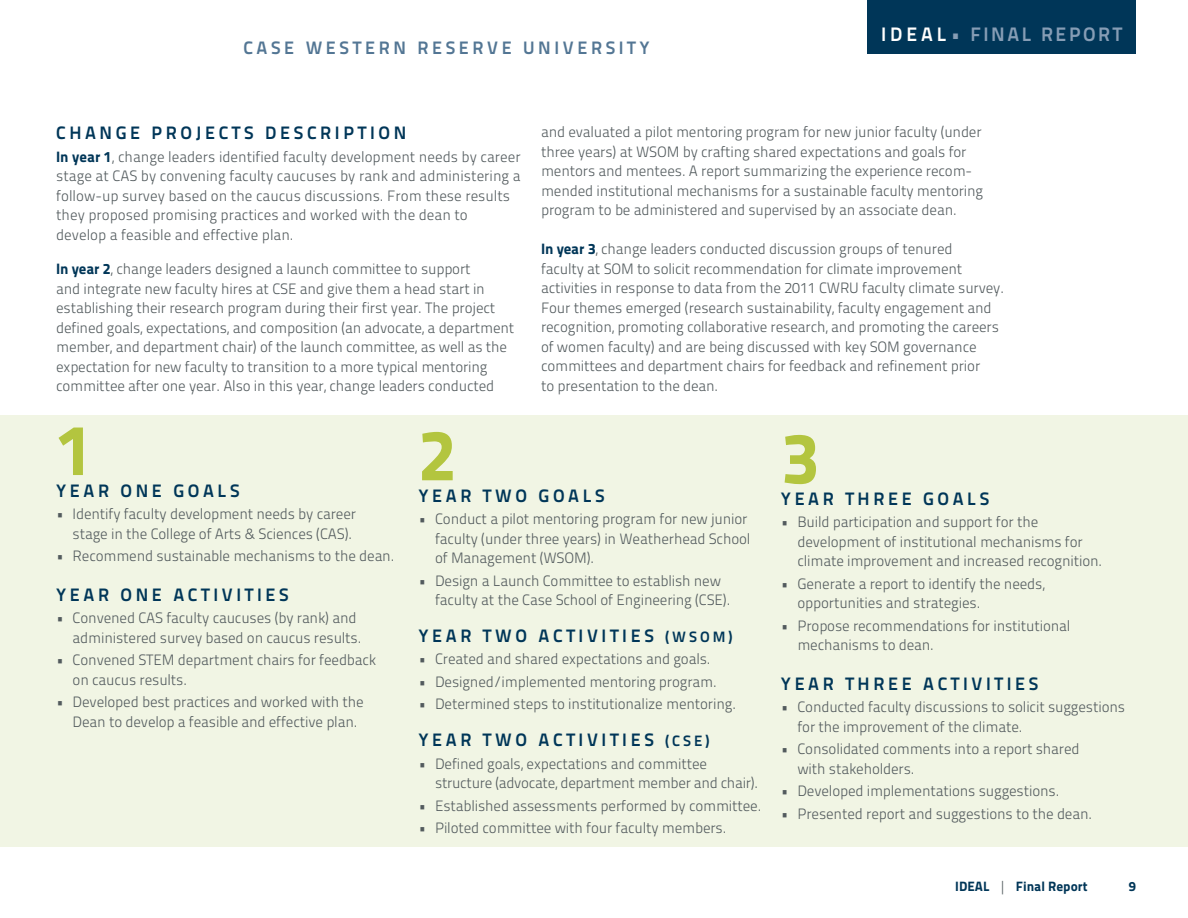
<style>
.page{position:relative;width:1188px;height:918px;background:#fff}
.page>*{position:absolute;margin:0;border:0;box-sizing:border-box;transform-origin:0 0}
.t1{font:72px "Titillium Maps 26 L 999 wt";color:#b3c53f}
.t2{font:19.5px "Titillium Text 25 L 800 wt";letter-spacing:.13em;color:#869db5}
.t3{font:18px "Titillium Text 25 L 800 wt";letter-spacing:.2em;color:#003658}
.t4{font:18px "Titillium Text 25 L 800 wt";letter-spacing:.2em;color:#537694}
.t5{font:15px/19.5px "Titillium Maps 26 L 250 wt";letter-spacing:-.01em;color:#525a5d}
.t6{font:15px "Titillium Text 25 L 800 wt";color:#003658}
.t7{font:13.5px "Titillium Maps 26 L 999 wt";color:#003658}
.s1{color:#fff}
.s2{font-family:"Titillium Maps 26 L 999 wt";color:#003658}
.s3{font-size:18px}
.s4{font-family:"Titillium Maps 26 L 250 wt";color:#525a5d}
</style>
<div class="page">
<div style="left:867px;top:0;width:269px;height:54px;background:#003658"></div>
<div style="left:0;top:415px;width:1188px;height:432px;background:#f1f5e4"></div>
<p class="t4" style="left:243px;top:34px;width:407px">CASE WESTERN RESERVE U NIVERSITY</p>
<h2 class="t2" style="left:881px;top:19px;width:243px"><span class="s1">IDEAL</span>• FINAL REPORT</h2>
<p class="t3" style="left:56px;top:119px;width:277px">CHAN GE PRO JE CT S DE SCRIPTION</p>
<p class="t5" style="left:56px;top:146px;width:466px"><span class="s2">In year 1</span>, change leaders identified faculty development needs by career stage at CAS by convening faculty caucuses by rank and administering a follow-up survey based on the caucus discussions. From these results they proposed promising practices and worked with the dean to develop a feasible and effective plan.</p>
<p class="t5" style="left:56px;top:259px;width:460px"><span class="s2">In year 2</span>, change leaders designed a launch committee to support<br>and integrate new faculty hires at CSE and give them a head start in establishing their research program during their first year. The project defined goals, expectations, and composition (an advocate, a department member, and department chair) of the launch committee, as well as the expectation for new faculty to transition to a more typical mentoring committee after one year. Also in this year, change leaders conducted</p>
<p class="t5" style="left:541px;top:121px;width:444px">and evaluated a pilot mentoring program for new junior faculty (under three years) at WSOM by crafting shared expectations and goals for mentors and mentees. A report summarizing the experience recom&shy;mended institutional mechanisms for a sustainable faculty mentoring program to be administered and supervised by an associate dean.</p>
<p class="t5" style="left:541px;top:238px;width:465px"><span class="s2">In year 3</span>, change leaders conducted discussion groups of tenured<br>faculty at SOM to solicit recommendation for climate improvement activities in response to data from the 2011 CWRU faculty climate survey.<br>Four themes emerged (research sustainability, faculty engagement and recognition, promoting collaborative research, and promoting the careers of women faculty) and are being discussed with key SOM governance committees and department chairs for feedback and refinement prior<br>to presentation to the dean.</p>
<h1 class="t1" style="left:56px;top:393px;width:40px">1</h1>
<p class="t3" style="left:56px;top:476px;width:14px">YEAR</p>
<p class="t3" style="left:121px;top:476px;width:29px">ONE</p>
<p class="t3" style="left:173px;top:476px;width:14px">GOAL</p>
<p class="t3" style="left:230px;top:476px;width:11px">S</p>
<p class="t5" style="left:56px;top:503px;width:301px;text-align:right">• Identify faculty development needs by career stage in the College of Arts &amp; Sciences (CAS).</p>
<p class="t5" style="left:56px;top:545px;width:340px">• Recommend sustainable mechanisms to the dean.</p>
<p class="t3" style="left:56px;top:581px;width:14px">YEAR</p>
<p class="t3" style="left:121px;top:581px;width:29px">ONE</p>
<p class="t3" style="left:173px;top:581px;width:74px">ACTI VITIE</p>
<p class="t3" style="left:279px;top:581px;width:11px">S</p>
<p class="t5" style="left:73px;top:607px;width:290px;text-indent:-16px">• Convened CAS faculty caucuses (by rank) and administered survey based on caucus results.</p>
<p class="t5" style="left:73px;top:649px;width:305px;text-indent:-16px">• Convened STEM department chairs for feedback on caucus results.</p>
<p class="t5" style="left:73px;top:691px;width:293px;text-indent:-17px">• Developed best practices and worked with the<br>Dean to develop a feasible and effective plan.</p>
<h1 class="t1" style="left:419px;top:398px;width:40px">2</h1>
<p class="t3" style="left:419px;top:482px;width:14px">YEAR</p>
<p class="t3" style="left:483px;top:482px;width:29px">TWO</p>
<p class="t3" style="left:539px;top:482px;width:14px">GOAL</p>
<p class="t3" style="left:595px;top:482px;width:11px">S</p>
<p class="t5" style="left:435px;top:509px;width:317px;text-indent:-16px">• Conduct a pilot mentoring program for new junior faculty (under three years) in Weatherhead School of Management (WSOM).</p>
<p class="t5" style="left:435px;top:570px;width:297px;text-indent:-17px">• Design a Launch Committee to establish new faculty at the Case School of Engineering (CSE).</p>
<p class="t3" style="left:419px;top:622px;width:14px">YEAR</p>
<p class="t3" style="left:483px;top:622px;width:29px">TWO</p>
<p class="t3" style="left:539px;top:622px;width:74px">ACTI VITIE</p>
<p class="t6" style="left:644px;top:625px;width:90px"><span class="s3">S</span> (WSOM )</p>
<p class="t5" style="left:419px;top:649px;width:294px">• Created and shared expectations and goals.</p>
<p class="t5" style="left:419px;top:671px;width:300px">• Designed/implemented mentoring program.</p>
<p class="t5" style="left:419px;top:694px;width:319px">• Determined steps to institutionalize mentoring.</p>
<p class="t3" style="left:419px;top:726px;width:14px">YEAR</p>
<p class="t3" style="left:483px;top:726px;width:29px">TWO</p>
<p class="t3" style="left:539px;top:726px;width:74px">ACTI VITIE</p>
<p class="t6" style="left:644px;top:729px;width:67px"><span class="s3">S</span> (CS E)</p>
<p class="t5" style="left:435px;top:753px;width:325px;text-indent:-16px">• Defined goals, expectations and committee structure (advocate, department member and chair).</p>
<p class="t5" style="left:419px;top:795px;width:344px">• Established assessments performed by committee.</p>
<p class="t5" style="left:419px;top:817px;width:309px">• Piloted committee with four faculty members.</p>
<h1 class="t1" style="left:781px;top:401px;width:40px">3</h1>
<p class="t3" style="left:781px;top:485px;width:14px">YEAR</p>
<p class="t3" style="left:845px;top:485px;width:92px">TH REE GOAL</p>
<p class="t3" style="left:980px;top:485px;width:11px">S</p>
<p class="t5" style="left:797px;top:512px;width:306px;text-indent:-16px">• Build participation and support for the development of institutional mechanisms for climate improvement and increased recognition.</p>
<p class="t5" style="left:797px;top:573px;width:249px;text-indent:-16px">• Generate a report to identify the needs, opportunities and strategies.</p>
<p class="t5" style="left:797px;top:615px;width:274px;text-indent:-16px">• Propose recommendations for institutional mechanisms to dean.</p>
<p class="t3" style="left:781px;top:670px;width:14px">YEAR</p>
<p class="t3" style="left:845px;top:670px;width:152px">TH REE ACTI VITIE</p>
<p class="t3" style="left:1029px;top:670px;width:11px">S</p>
<p class="t5" style="left:797px;top:697px;width:329px;text-indent:-16px">• Conducted faculty discussions to solicit suggestions for the improvement of the climate.</p>
<p class="t5" style="left:797px;top:739px;width:284px;text-indent:-16px">• Consolidated comments into a report shared with stakeholders.</p>
<p class="t5" style="left:781px;top:781px;width:280px">• Developed implementations suggestions.</p>
<p class="t5" style="left:781px;top:803px;width:313px">• Presented report and suggestions to the dean.</p>
<p class="t7" style="left:955px;top:876px;width:134px">IDEAL <span class="s4">|</span> Final Report</p>
<p class="t7" style="left:1129px;top:876px;width:9px">9</p>
</div>
